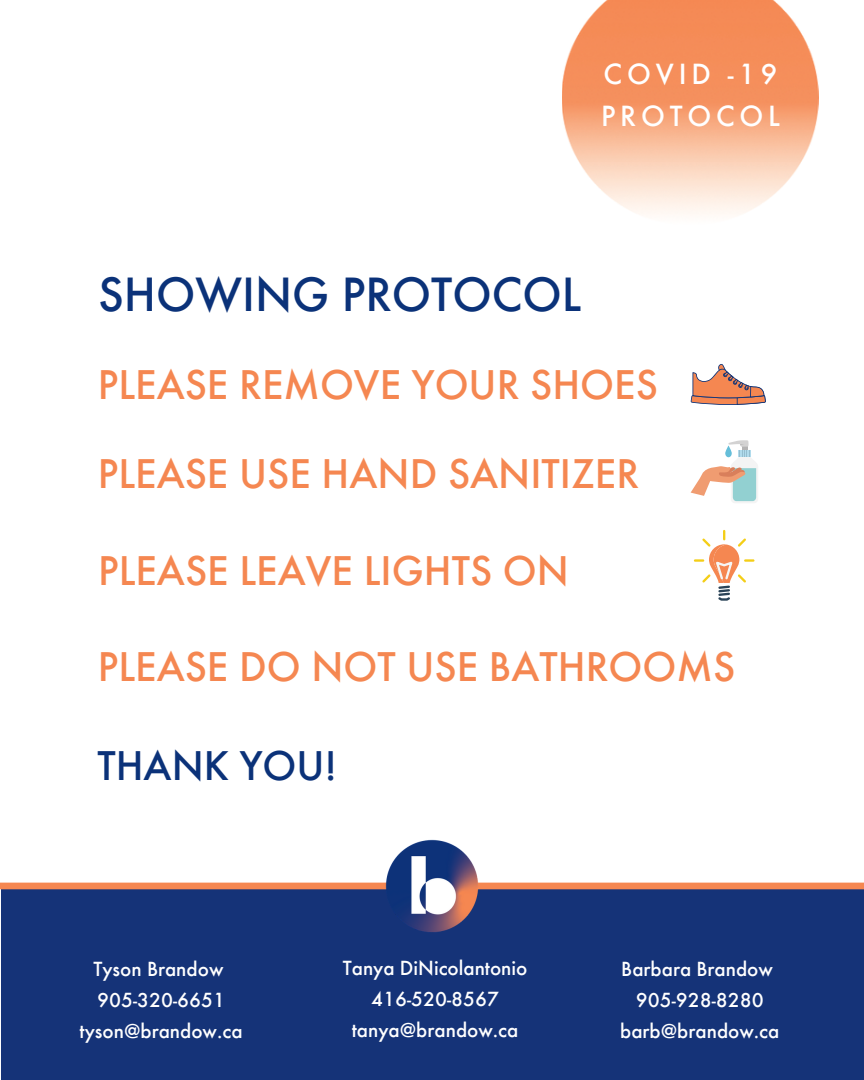
<style>
.page{position:relative;width:864px;height:1080px;background:#fff}
.page>*{position:absolute;margin:0;border:0;box-sizing:border-box;transform-origin:0 0}
.t1{font:500 49.8px "Futura";color:#0b3279}
.t2{font:500 42.9px "Futura";color:#f58751}
.t3{font:500 42.9px "Futura";color:#0b3279}
.t4{font:500 30.3px "Futura";letter-spacing:.16em;color:#fff}
.t5{font:500 21.15px "Futura";color:#fff}
</style>
<div class="page">
<div style="left:1px;top:886px;width:863px;height:194px;background:#153378"></div>
<div style="left:0;top:883px;width:864px;height:6px;background:#f58751"></div>
<img style="left:563px;top:0;width:255px;height:215px">
<img style="left:382px;top:839px;width:99px;height:94px">
<svg style="left:691px;top:364px;width:75px;height:41px"></svg>
<svg style="left:691px;top:440px;width:67px;height:63px"></svg>
<svg style="left:695px;top:531px;width:58px;height:70px"></svg>
<p class="t4" style="left:604px;top:62px;width:175px">COVID -19</p>
<p class="t4" style="left:601px;top:104px;width:181px">PROTOCOL</p>
<p class="t1" style="left:98px;top:274px;width:485px">SHOWING PROTOCOL</p>
<p class="t2" style="left:98px;top:368px;width:561px">PLEASE REMOVE YOUR SHOES</p>
<p class="t2" style="left:98px;top:457px;width:543px">PLEASE USE HAND SANITIZER</p>
<p class="t2" style="left:98px;top:554px;width:472px">PLEASE LEAVE LIGHTS ON</p>
<p class="t2" style="left:98px;top:650px;width:639px">PLEASE DO NOT USE BATHROOMS</p>
<p class="t3" style="left:97px;top:748px;width:241px">THANK YOU!</p>
<p class="t5" style="left:93px;top:961px;width:132px">Tyson Brandow</p>
<p class="t5" style="left:97px;top:991px;width:130px">905-320-6651</p>
<p class="t5" style="left:80px;top:1022px;width:164px">tyson@brandow.ca</p>
<p class="t5" style="left:343px;top:960px;width:186px">Tanya DiNicolantonio</p>
<p class="t5" style="left:371px;top:991px;width:130px">416-520-8567</p>
<p class="t5" style="left:352px;top:1021px;width:168px">tanya@brandow.ca</p>
<p class="t5" style="left:621px;top:961px;width:153px">Barbara Brandow</p>
<p class="t5" style="left:636px;top:991px;width:130px">905-928-8280</p>
<p class="t5" style="left:620px;top:1022px;width:161px">barb@brandow.ca</p>
</div>
